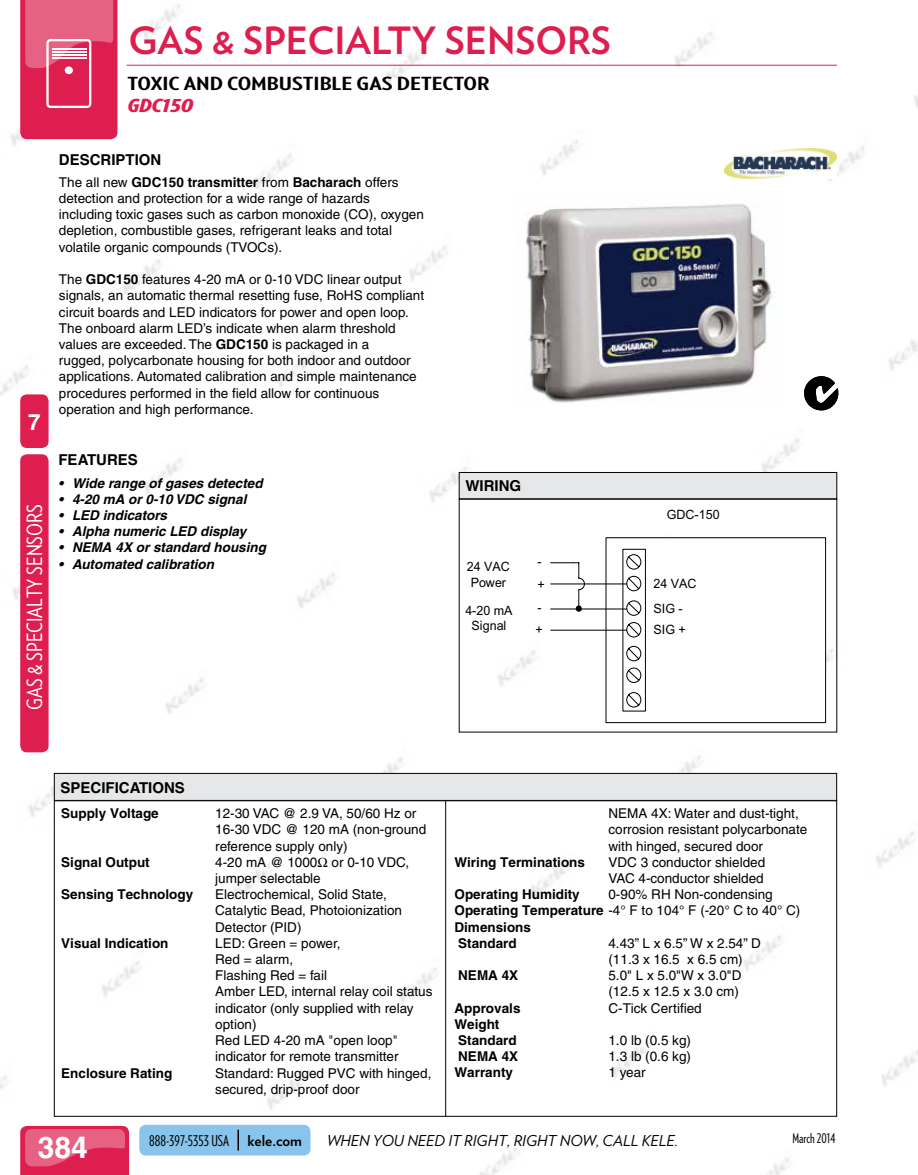
<style>
.page{position:relative;width:918px;height:1175px;background:#fff}
.page>*{position:absolute;margin:0;border:0;box-sizing:border-box;transform-origin:0 0}
.t1{font:700 37.5px "Verlag";color:#de1e4e}
.t2{font:700 30px "Helvetica";color:#fff}
.t3{font:700 22.5px "Helvetica";color:#fff}
.t4{font:21px "Verlag Condensed";color:#fff}
.t5{font:700 18px "Verlag Compressed";color:#000;scale:1.63 1}
.t6{font:italic 900 18px "Verlag Compressed";color:#de1e4e;scale:1.47 1}
.t7{font:700 15px "Helvetica";color:#000}
.t8{font:italic 15px "Verlag";color:#000}
.t9{font:15px "Verlag Compressed";color:#000}
.t10{font:13.5px/16.2px "Helvetica";color:#000}
.t11{font:700 13.5px/16.2px "Helvetica";color:#000}
.t12{font:italic 700 13.5px "Helvetica";color:#000}
.t13{font:13.5px "Verlag Compressed";color:#000}
.t14{font:12.9px/15.5px "Arial";color:#000}
.s1{font-weight:700}
.s2{font-family:"Helvetica Neue";font-weight:300}
.s3{font-family:"Verlag";font-weight:700}
</style>
<div class="page">
<img style="left:0;top:0;width:918px;height:1174px">
<div style="left:139px;top:1124px;width:172px;height:31px;background:#88c4eb;border-radius:7px"></div>
<hr style="left:237px;top:1129px;width:2px;height:21px;background:#000">
<div style="left:769px;top:1130px;width:68px;height:17px;background:#fff"></div>
<hr style="left:445px;top:782px;width:1px;height:334px;background:#000">
<div style="left:54px;top:773px;width:783px;height:27px;background:#e6e7e8"></div>
<div style="left:54px;top:773px;width:783px;height:27px;border:1px solid #000"></div>
<svg style="left:804px;top:376px;width:34px;height:34px"></svg>
<img style="left:725px;top:148px;width:112px;height:31px">
<img style="left:517px;top:196px;width:262px;height:210px">
<div style="left:459px;top:472px;width:378px;height:27px;background:#e6e7e8"></div>
<div style="left:459px;top:472px;width:378px;height:27px;border:1px solid #000"></div>
<div style="left:606px;top:538px;width:220px;height:184px;background:#fff"></div>
<div style="left:606px;top:537px;width:220px;height:186px;border:1px solid #000"></div>
<div style="left:622px;top:549px;width:24px;height:162px;border:1px solid #000"></div>
<svg style="left:626px;top:554px;width:16px;height:37px"></svg>
<svg style="left:626px;top:600px;width:16px;height:38px"></svg>
<svg style="left:626px;top:645px;width:16px;height:38px"></svg>
<svg style="left:626px;top:692px;width:16px;height:16px"></svg>
<hr style="left:551px;top:583px;width:76px;height:1px;background:#000">
<hr style="left:551px;top:608px;width:76px;height:1px;background:#000">
<hr style="left:551px;top:629px;width:76px;height:1px;background:#000">
<div style="left:576px;top:605px;width:6px;height:7px;background:#000;border-radius:50%"></div>
<svg style="left:551px;top:562px;width:34px;height:47px"></svg>
<div style="left:459px;top:499px;width:378px;height:233px;border:1px solid #000"></div>
<hr style="left:127px;top:65px;width:710px;height:1px;background:#de1e4e">
<svg style="left:20px;top:1125px;width:109px;height:49px;background:#e3456c"></svg>
<svg style="left:20px;top:0;width:97px;height:139px;background:#e13862"></svg>
<div style="left:20px;top:454px;width:29px;height:298px;background:#de1e4e;border-radius:7px"></div>
<div style="left:20px;top:394px;width:29px;height:54px;background:#de1e4e;border-radius:7px"></div>
<div style="left:46px;top:39px;width:45px;height:69px;border:2px solid #fff;border-radius:3px"></div>
<div style="left:65px;top:66px;width:8px;height:8px;background:#fff;border-radius:50%"></div>
<hr style="left:52px;top:48px;width:35px;height:2px;background:#fff">
<hr style="left:52px;top:52px;width:35px;height:1px;background:#fff">
<hr style="left:52px;top:55px;width:35px;height:1px;background:#fff">
<hr style="left:52px;top:58px;width:35px;height:1px;background:#fff">
<svg style="left:318px;top:857px;width:9px;height:9px"></svg>
<h1 class="t1" style="left:129px;top:18px;width:484px">GAS &amp; SPECIALTY SENSORS</h1>
<h3 class="t5" style="left:127px;top:73px;width:224px">TOXIC AND COMBUSTIBLE GAS DETECTOR</h3>
<h3 class="t6" style="left:127px;top:94px;width:46px">GDC150</h3>
<h3 class="t3" style="left:28px;top:408px;width:14px">7</h3>
<h3 class="t4" style="left:22px;top:710px;width:207px;rotate:-90deg">GAS &amp; SPECIALTY SENSORS</h3>
<p class="t7" style="left:59px;top:150px;width:77px">Description</p>
<p class="t10" style="left:59px;top:174px;width:366px">The all new <span class="s1">GDC150 transmitter</span> from <span class="s1">Bacharach</span> offers detection and protection for a wide range of hazards including toxic gases such as carbon monoxide (CO), oxygen depletion, combustible gases, refrigerant leaks and total volatile organic compounds (TVOCs).</p>
<p class="t10" style="left:59px;top:271px;width:367px">The <span class="s1">GDC150</span> features 4-20 mA or 0-10 VDC linear output signals, an automatic thermal resetting fuse, RoHS compliant circuit boards and LED indicators for power and open loop.<br>The onboard alarm LED’s indicate when alarm threshold values are exceeded. The <span class="s1">GDC150</span> is packaged in a<br>rugged, polycarbonate housing for both indoor and outdoor applications. Automated calibration and simple maintenance procedures performed in the field allow for continuous operation and high performance.</p>
<p class="t7" style="left:58px;top:451px;width:20px">Feat</p>
<p class="t7" style="left:96px;top:451px;width:22px">ures</p>
<p class="t12" style="left:58px;top:474px;width:206px">• Wide range of gases detected</p>
<p class="t12" style="left:58px;top:491px;width:189px">• 4-20 mA or 0-10 VDC signal</p>
<p class="t12" style="left:58px;top:507px;width:110px">• LED indicators</p>
<p class="t12" style="left:58px;top:523px;width:189px">• Alpha numeric LED display</p>
<p class="t12" style="left:58px;top:539px;width:209px">• NEMA 4X or standard housing</p>
<p class="t12" style="left:58px;top:555px;width:157px">• Automated calibration</p>
<p class="t7" style="left:465px;top:477px;width:24px">Wiring</p>
<p class="t14" style="left:537px;top:551px;width:9px;line-height:22.8px">- +</p>
<p class="t14" style="left:467px;top:560px;width:45px">24 VAC<br>Power</p>
<p class="t14" style="left:465px;top:603px;width:49px;text-align:center">4-20 mA<br>Signal</p>
<p class="t14" style="left:536px;top:598px;width:9px;line-height:21.6px">- +</p>
<p class="t14" style="left:667px;top:508px;width:54px">GDC-150</p>
<p class="t14" style="left:654px;top:577px;width:45px">24 VAC</p>
<p class="t14" style="left:654px;top:601px;width:31px">SIG -</p>
<p class="t14" style="left:654px;top:623px;width:34px">SIG +</p>
<p class="t7" style="left:60px;top:778px;width:80px">Specifications</p>
<p class="t11" style="left:61px;top:805px;width:99px">Supply Voltage</p>
<p class="t10" style="left:215px;top:805px;width:212px">12-30 VAC @ 2.9 VA, 50/60 Hz or<br>16-30 VDC @ 120 mA (non-ground reference supply only)</p>
<p class="t11" style="left:61px;top:853px;width:90px">Signal Output</p>
<p class="t10" style="left:215px;top:854px;width:196px">4-20 mA @ 1000 or 0-10 VDC, jumper selectable</p>
<p class="t11" style="left:61px;top:886px;width:134px">Sensing Technology</p>
<p class="t10" style="left:215px;top:886px;width:188px">Electrochemical, Solid State,<br>Catalytic Bead, Photoionization<br>Detector (PID)</p>
<p class="t11" style="left:61px;top:934px;width:109px">Visual Indication</p>
<p class="t10" style="left:215px;top:935px;width:219px">LED: Green = power,<br>Red = alarm,<br>Flashing Red = fail<br>Amber LED, internal relay coil status indicator (only supplied with relay option)<br>Red LED 4-20 mA <span class="s2">"</span>open loop<span class="s2">" </span>indicator for remote transmitter</p>
<p class="t11" style="left:61px;top:1064px;width:113px">Enclosure Rating</p>
<p class="t10" style="left:215px;top:1064px;width:218px">Standard: Rugged PVC with hinged, secured, drip-proof door</p>
<p class="t10" style="left:608px;top:805px;width:200px">NEMA 4X: Water and dust-tight, corrosion resistant polycarbonate with hinged, secured door</p>
<p class="t11" style="left:454px;top:853px;width:132px">Wiring Terminations</p>
<p class="t10" style="left:608px;top:854px;width:158px">VDC 3 conductor shielded<br>VAC 4-conductor shielded</p>
<p class="t11" style="left:454px;top:886px;width:127px">Operating Humidity</p>
<p class="t10" style="left:454px;top:886px;width:347px;text-indent:154px">0-90% RH Non-condensing<br><span class="s1">Operating Temperature</span> -4° F to 104° F (-20° C to 40° C)<br><span class="s1">Dimensions<br>Standard</span></p>
<p class="t10" style="left:608px;top:935px;width:154px">4.43” L x 6.5” W x 2.54” D (11.3 x 16.5 x 6.5 cm)</p>
<p class="t11" style="left:458px;top:967px;width:62px">NEMA 4X</p>
<p class="t10" style="left:608px;top:967px;width:134px">5.0" L x 5.0"W x 3.0"D (12.5 x 12.5 x 3.0 cm)</p>
<p class="t11" style="left:454px;top:999px;width:68px">Approvals</p>
<p class="t10" style="left:608px;top:999px;width:95px">C-Tick Certified</p>
<p class="t11" style="left:454px;top:1015px;width:64px">Weight<br>Standard</p>
<p class="t10" style="left:608px;top:1032px;width:84px">1.0 lb (0.5 kg)</p>
<p class="t11" style="left:458px;top:1048px;width:62px">NEMA 4X</p>
<p class="t10" style="left:608px;top:1048px;width:84px">1.3 lb (0.6 kg)</p>
<p class="t11" style="left:454px;top:1064px;width:60px">Warranty</p>
<p class="t10" style="left:608px;top:1064px;width:39px">1 year</p>
<h2 class="t2" style="left:38px;top:1129px;width:52px">384</h2>
<p class="t9" style="left:149px;top:1131px;width:154px">888-397-5353 USA <span class="s3">kele.com</span></p>
<p class="t8" style="left:327px;top:1132px;width:353px">WHEN YOU NEED IT RIGHT, RIGHT NOW, CALL KELE.</p>
<p class="t13" style="left:792px;top:1129px;width:45px">March 2014</p>
</div>
